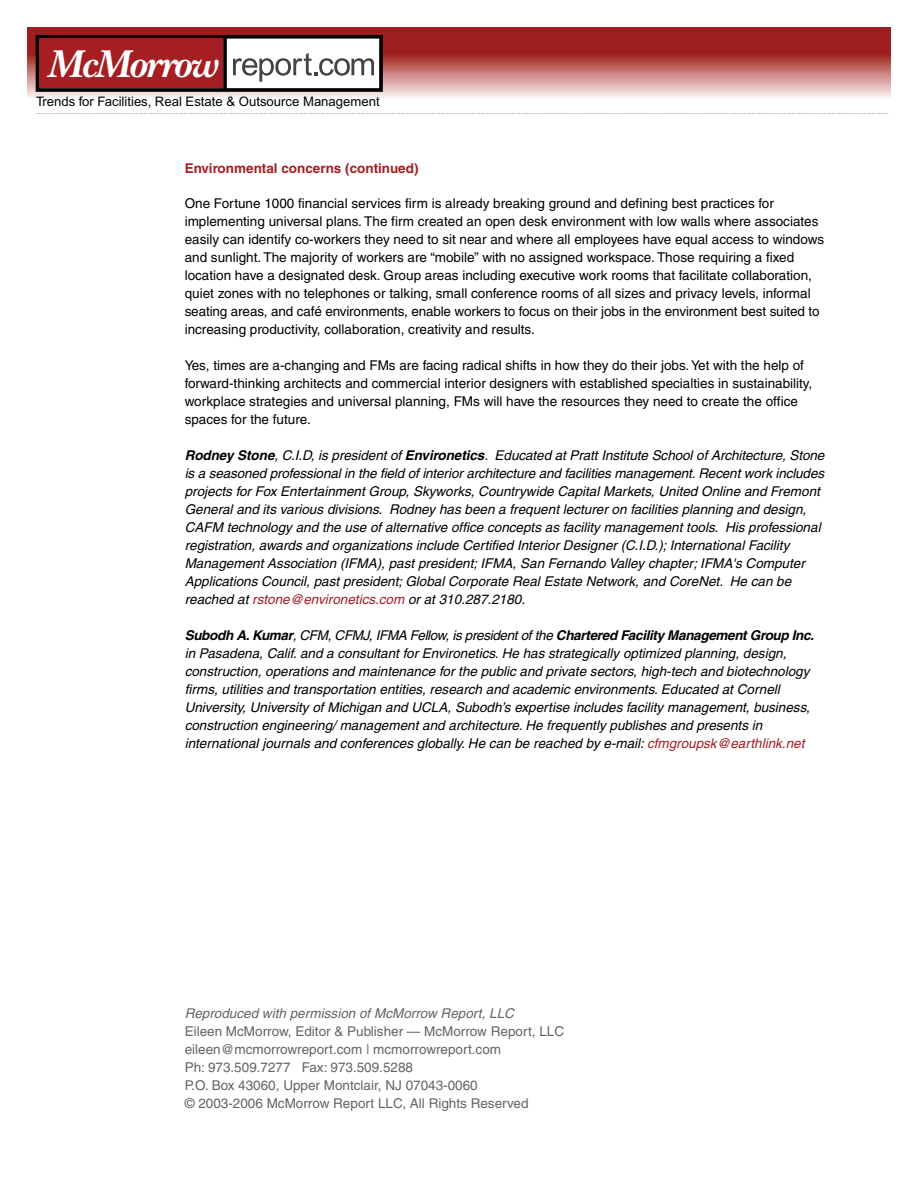
<style>
.page{position:relative;width:918px;height:1188px;background:#fff}
.page>*{position:absolute;margin:0;border:0;box-sizing:border-box;transform-origin:0 0}
.t1{font:italic 700 40.5px "New Baskerville";letter-spacing:-.045em;color:#fff}
.t2{font:italic 13.5px/18px "Helvetica";color:#000}
.t3{font:13.5px/18px "Helvetica";color:#000}
.t4{font:13.5px/18px "Helvetica";color:#636466}
.t5{font:italic 13.5px "Helvetica";color:#636466}
.t6{font:700 13.5px "Helvetica";color:#a51e22}
.t7{font:13.2px "Arial";color:#000}
.t8{font:9px "Helvetica Neue";color:#8f9194}
.s1{font-weight:700}
.s2{color:#a51e22}
</style>
<div class="page">
<svg style="left:27px;top:27px;width:864px;height:71px;background:#bc6463"></svg>
<div style="left:38px;top:37px;width:343px;height:53px;background:#fff"></div>
<div style="left:36px;top:35px;width:347px;height:57px;border:4px solid #000"></div>
<svg style="left:223px;top:36px;width:4px;height:54px"></svg>
<div style="left:40px;top:39px;width:183px;height:49px;background:#a51e22"></div>
<svg style="left:233px;top:53px;width:141px;height:29px"></svg>
<h1 class="t1" style="left:47px;top:40px;width:172px">McMorrow</h1>
<p class="t7" style="left:36px;top:94px;width:345px">Trends for Facilities, Real Estate &amp; Outsource Management</p>
<p class="t8" style="left:36px;top:106px;width:855px">.....................................................................................................................................................................................................................................................................................................................................................</p>
<p class="t6" style="left:185px;top:160px;width:235px">Environmental concerns (continued)</p>
<p class="t3" style="left:185px;top:194px;width:641px">One Fortune 1000 financial services firm is already breaking ground and defining best practices for implementing universal plans. The firm created an open desk environment with low walls where associates easily can identify co-workers they need to sit near and where all employees have equal access to windows and sunlight. The majority of workers are “mobile” with no assigned workspace. Those requiring a fixed location have a designated desk. Group areas including executive work rooms that facilitate collaboration, quiet zones with no telephones or talking, small conference rooms of all sizes and privacy levels, informal seating areas, and café environments, enable workers to focus on their jobs in the environment best suited to increasing productivity, collaboration, creativity and results.</p>
<p class="t3" style="left:185px;top:356px;width:629px">Yes, times are a-changing and FMs are facing radical shifts in how they do their jobs. Yet with the help of forward-thinking architects and commercial interior designers with established specialties in sustainability, workplace strategies and universal planning, FMs will have the resources they need to create the office spaces for the future.</p>
<p class="t2" style="left:185px;top:446px;width:641px"><span class="s1">Rodney Stone</span>, C.I.D, is president of <span class="s1">Environetics</span>. Educated at Pratt Institute School of Architecture, Stone is a seasoned professional in the field of interior architecture and facilities management. Recent work includes projects for Fox Entertainment Group, Skyworks, Countrywide Capital Markets, United Online and Fremont General and its various divisions. Rodney has been a frequent lecturer on facilities planning and design, CAFM technology and the use of alternative office concepts as facility management tools. His professional registration, awards and organizations include Certified Interior Designer (C.I.D.); International Facility Management Association (IFMA), past president; IFMA, San Fernando Valley chapter; IFMA's Computer Applications Council, past president; Global Corporate Real Estate Network, and CoreNet. He can be reached at <span class="s2">rstone@environetics.com</span> or at 310.287.2180.</p>
<p class="t2" style="left:185px;top:626px;width:631px"><span class="s1">Subodh A. Kumar</span>, CFM, CFMJ, IFMA Fellow, is president of the <span class="s1">Chartered Facility Management Group Inc. </span>in Pasadena, Calif. and a consultant for Environetics. He has strategically optimized planning, design, construction, operations and maintenance for the public and private sectors, high-tech and biotechnology firms, utilities and transportation entities, research and academic environments. Educated at Cornell University, University of Michigan and UCLA, Subodh’s expertise includes facility management, business, construction engineering/ management and architecture. He frequently publishes and presents in international journals and conferences globally. He can be reached by e-mail: <span class="s2">cfmgroupsk@earthlink.net</span></p>
<p class="t5" style="left:185px;top:1005px;width:331px">Reproduced with permission of McMorrow Report, LLC</p>
<p class="t4" style="left:185px;top:1022px;width:381px">Eileen McMorrow, Editor &amp; Publisher — McMorrow Report, LLC eileen@mcmorrowreport.com | mcmorrowreport.com<br>Ph: 973.509.7277 Fax: 973.509.5288<br>P.O. Box 43060, Upper Montclair, NJ 07043-0060<br>© 2003-2006 McMorrow Report LLC, All Rights Reserved</p>
</div>
